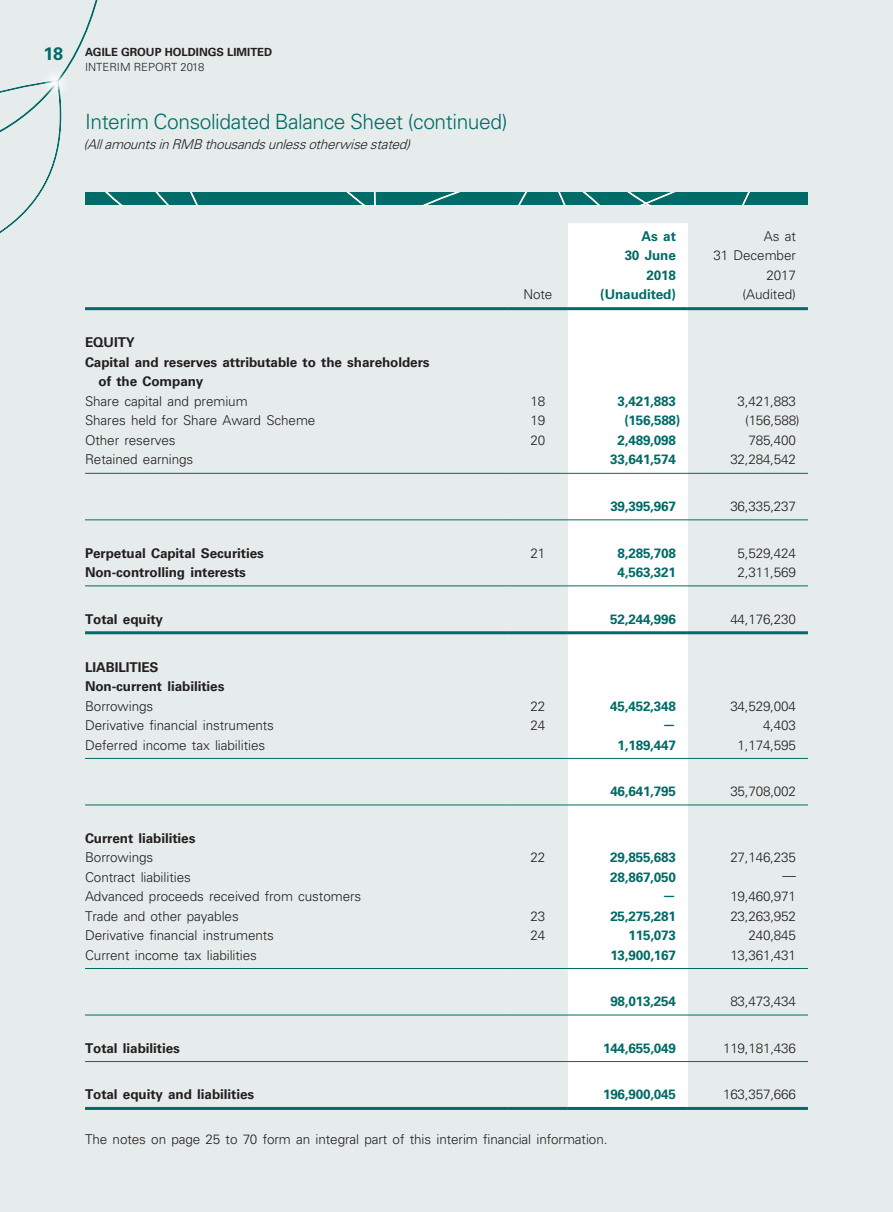
<style>
.page{position:relative;width:893px;height:1212px;background:#e6ecec}
.page>*{position:absolute;margin:0;border:0;box-sizing:border-box;transform-origin:0 0}
.t1{font:300 21px "Univers LT Std";letter-spacing:-.02em;color:#016b67}
.t2{font:700 18px "Univers LT Std";color:#016b67}
._15_Table_Stub{font:300 13.5px "Univers LT Std";letter-spacing:-.005em;color:#231f20}
._01_Body_Text{font:300 13.5px "Univers LT Std";letter-spacing:-.015em;color:#231f20}
._15_Table_Stub-2{font:700 13.5px/19.5px "Univers LT Std";letter-spacing:-.005em;color:#231f20}
._01_Body_Text-2{font:700 13.5px "Univers LT Std";letter-spacing:-.015em;color:#016b67}
._11_P0{font:300 13.5px "Univers LT Std";letter-spacing:-.005em;color:#231f20}
.t3{font:italic 300 13.5px "Univers LT Std";color:#231f20}
.t4{font:700 11.25px "Univers LT Std";color:#231f20}
.t5{font:300 11.25px "Univers LT Std";color:#231f20}
</style>
<div class="page">
<svg style="left:0;top:0;width:808px;height:311px"></svg>
<div style="left:568px;top:223px;width:120px;height:884px;background:#fff"></div>
<hr style="left:85px;top:307px;width:423px;height:3px;background:#016b67">
<hr style="left:508px;top:307px;width:60px;height:3px;background:#016b67">
<hr style="left:568px;top:307px;width:120px;height:3px;background:#016b67">
<hr style="left:688px;top:307px;width:120px;height:3px;background:#016b67">
<hr style="left:85px;top:473px;width:423px;height:1px;background:#016b67">
<hr style="left:508px;top:473px;width:60px;height:1px;background:#016b67">
<hr style="left:568px;top:473px;width:120px;height:1px;background:#016b67">
<hr style="left:688px;top:473px;width:120px;height:1px;background:#016b67">
<hr style="left:85px;top:519px;width:423px;height:1px;background:#016b67">
<hr style="left:508px;top:519px;width:60px;height:1px;background:#016b67">
<hr style="left:568px;top:519px;width:120px;height:1px;background:#016b67">
<hr style="left:688px;top:519px;width:120px;height:1px;background:#016b67">
<hr style="left:85px;top:585px;width:423px;height:1px;background:#016b67">
<hr style="left:508px;top:585px;width:60px;height:1px;background:#016b67">
<hr style="left:568px;top:585px;width:120px;height:1px;background:#016b67">
<hr style="left:688px;top:585px;width:120px;height:1px;background:#016b67">
<hr style="left:85px;top:631px;width:423px;height:3px;background:#016b67">
<hr style="left:508px;top:631px;width:60px;height:3px;background:#016b67">
<hr style="left:568px;top:631px;width:120px;height:3px;background:#016b67">
<hr style="left:688px;top:631px;width:120px;height:3px;background:#016b67">
<hr style="left:85px;top:758px;width:423px;height:1px;background:#016b67">
<hr style="left:508px;top:758px;width:60px;height:1px;background:#016b67">
<hr style="left:568px;top:758px;width:120px;height:1px;background:#016b67">
<hr style="left:688px;top:758px;width:120px;height:1px;background:#016b67">
<hr style="left:85px;top:804px;width:423px;height:1px;background:#016b67">
<hr style="left:508px;top:804px;width:60px;height:1px;background:#016b67">
<hr style="left:568px;top:804px;width:120px;height:1px;background:#016b67">
<hr style="left:688px;top:804px;width:120px;height:1px;background:#016b67">
<hr style="left:85px;top:968px;width:423px;height:1px;background:#016b67">
<hr style="left:508px;top:968px;width:60px;height:1px;background:#016b67">
<hr style="left:568px;top:968px;width:120px;height:1px;background:#016b67">
<hr style="left:688px;top:968px;width:120px;height:1px;background:#016b67">
<hr style="left:85px;top:1014px;width:423px;height:1px;background:#016b67">
<hr style="left:508px;top:1014px;width:60px;height:1px;background:#016b67">
<hr style="left:568px;top:1014px;width:120px;height:1px;background:#016b67">
<hr style="left:688px;top:1014px;width:120px;height:1px;background:#016b67">
<hr style="left:85px;top:1061px;width:423px;height:1px;background:#016b67">
<hr style="left:508px;top:1061px;width:60px;height:1px;background:#016b67">
<hr style="left:568px;top:1061px;width:120px;height:1px;background:#016b67">
<hr style="left:688px;top:1061px;width:120px;height:1px;background:#016b67">
<hr style="left:85px;top:1107px;width:423px;height:3px;background:#016b67">
<hr style="left:508px;top:1107px;width:60px;height:3px;background:#016b67">
<hr style="left:568px;top:1107px;width:120px;height:3px;background:#016b67">
<hr style="left:688px;top:1107px;width:120px;height:3px;background:#016b67">
<p class="t2" style="left:44px;top:43px;width:21px">18</p>
<p class="t4" style="left:85px;top:46px;width:189px">AGILE GROUP HOLDINGS LIMITED</p>
<p class="t5" style="left:85px;top:61px;width:121px">INTERIM REPORT 2018</p>
<h1 class="t1" style="left:85px;top:109px;width:424px">Interim Consolidated Balance Sheet (continued)</h1>
<p class="t3" style="left:84px;top:136px;width:332px">(AllamountsinRMBthousandsunlessotherwisestated)</p>
<p class="_01_Body_Text-2" style="left:642px;top:228px;width:36px">As at</p>
<p class="_01_Body_Text-2" style="left:625px;top:248px;width:53px">30 June</p>
<p class="_01_Body_Text" style="left:764px;top:228px;width:34px">As at</p>
<p class="_01_Body_Text" style="left:713px;top:247px;width:84px">31 December</p>
<p class="_01_Body_Text-2" style="left:647px;top:267px;width:31px">2018</p>
<p class="_01_Body_Text" style="left:767px;top:267px;width:31px">2017</p>
<p class="_01_Body_Text" style="left:523px;top:286px;width:31px">Note</p>
<p class="_01_Body_Text-2" style="left:600px;top:287px;width:77px">(Unaudited)</p>
<p class="_01_Body_Text" style="left:743px;top:286px;width:55px">(Audited)</p>
<p class="_15_Table_Stub-2" style="left:85px;top:333px;width:51px">EQUITY</p>
<p class="_15_Table_Stub-2" style="left:99px;top:353px;width:333px;text-indent:-14px">Capital and reserves attributable to the shareholders of the Company</p>
<p class="_15_Table_Stub" style="left:85px;top:393px;width:164px">Share capital and premium</p>
<p class="_01_Body_Text" style="left:530px;top:393px;width:16px">18</p>
<p class="_01_Body_Text-2" style="left:618px;top:393px;width:60px">3,421,883</p>
<p class="_01_Body_Text" style="left:738px;top:393px;width:60px">3,421,883</p>
<p class="_15_Table_Stub" style="left:85px;top:412px;width:232px">Shares held for Share Award Scheme</p>
<p class="_01_Body_Text" style="left:530px;top:412px;width:16px">19</p>
<p class="_01_Body_Text-2" style="left:624px;top:413px;width:58px">(156,588)</p>
<p class="_01_Body_Text" style="left:745px;top:412px;width:56px">(156,588)</p>
<p class="_15_Table_Stub" style="left:85px;top:432px;width:92px">Other reserves</p>
<p class="_01_Body_Text" style="left:530px;top:432px;width:16px">20</p>
<p class="_01_Body_Text-2" style="left:618px;top:432px;width:60px">2,489,098</p>
<p class="_01_Body_Text" style="left:748px;top:432px;width:49px">785,400</p>
<p class="_15_Table_Stub" style="left:85px;top:451px;width:110px">Retained earnings</p>
<p class="_01_Body_Text-2" style="left:610px;top:452px;width:67px">33,641,574</p>
<p class="_01_Body_Text" style="left:730px;top:451px;width:67px">32,284,542</p>
<p class="_01_Body_Text-2" style="left:610px;top:498px;width:67px">39,395,967</p>
<p class="_01_Body_Text" style="left:730px;top:498px;width:67px">36,335,237</p>
<p class="_15_Table_Stub-2" style="left:85px;top:543px;width:180px">Perpetual Capital Securities</p>
<p class="_01_Body_Text" style="left:530px;top:545px;width:16px">21</p>
<p class="_01_Body_Text-2" style="left:618px;top:545px;width:60px">8,285,708</p>
<p class="_01_Body_Text" style="left:738px;top:545px;width:60px">5,529,424</p>
<p class="_15_Table_Stub-2" style="left:85px;top:563px;width:162px">Non-controlling interests</p>
<p class="_01_Body_Text-2" style="left:618px;top:564px;width:60px">4,563,321</p>
<p class="_01_Body_Text" style="left:738px;top:564px;width:60px">2,311,569</p>
<p class="_15_Table_Stub-2" style="left:85px;top:609px;width:79px">Total equity</p>
<p class="_01_Body_Text-2" style="left:610px;top:611px;width:67px">52,244,996</p>
<p class="_01_Body_Text" style="left:730px;top:611px;width:67px">44,176,230</p>
<p class="_15_Table_Stub-2" style="left:85px;top:657px;width:75px">LIABILITIES</p>
<p class="_15_Table_Stub-2" style="left:85px;top:677px;width:141px">Non-current liabilities</p>
<p class="_15_Table_Stub" style="left:85px;top:698px;width:70px">Borrowings</p>
<p class="_01_Body_Text" style="left:530px;top:698px;width:16px">22</p>
<p class="_01_Body_Text-2" style="left:610px;top:698px;width:67px">45,452,348</p>
<p class="_01_Body_Text" style="left:730px;top:698px;width:67px">34,529,004</p>
<p class="_15_Table_Stub" style="left:85px;top:717px;width:190px">Derivative financial instruments</p>
<p class="_01_Body_Text" style="left:530px;top:717px;width:16px">24</p>
<p class="_01_Body_Text-2" style="left:662px;top:716px;width:15px">—</p>
<p class="_01_Body_Text" style="left:763px;top:717px;width:34px">4,403</p>
<p class="_15_Table_Stub" style="left:85px;top:737px;width:182px">Deferred income tax liabilities</p>
<p class="_01_Body_Text-2" style="left:618px;top:737px;width:60px">1,189,447</p>
<p class="_01_Body_Text" style="left:738px;top:737px;width:60px">1,174,595</p>
<p class="_01_Body_Text-2" style="left:610px;top:783px;width:67px">46,641,795</p>
<p class="_01_Body_Text" style="left:730px;top:783px;width:67px">35,708,002</p>
<p class="_15_Table_Stub-2" style="left:85px;top:828px;width:112px">Current liabilities</p>
<p class="_15_Table_Stub" style="left:85px;top:849px;width:70px">Borrowings</p>
<p class="_01_Body_Text" style="left:530px;top:849px;width:16px">22</p>
<p class="_01_Body_Text-2" style="left:610px;top:849px;width:67px">29,855,683</p>
<p class="_01_Body_Text" style="left:730px;top:849px;width:67px">27,146,235</p>
<p class="_15_Table_Stub" style="left:85px;top:869px;width:107px">Contract liabilities</p>
<p class="_01_Body_Text-2" style="left:610px;top:869px;width:67px">28,867,050</p>
<p class="_01_Body_Text" style="left:782px;top:867px;width:15px">—</p>
<p class="_15_Table_Stub" style="left:85px;top:888px;width:278px">Advanced proceeds received from customers</p>
<p class="_01_Body_Text-2" style="left:662px;top:887px;width:15px">—</p>
<p class="_01_Body_Text" style="left:730px;top:888px;width:67px">19,460,971</p>
<p class="_15_Table_Stub" style="left:85px;top:908px;width:155px">Trade and other payables</p>
<p class="_01_Body_Text" style="left:530px;top:908px;width:16px">23</p>
<p class="_01_Body_Text-2" style="left:610px;top:908px;width:67px">25,275,281</p>
<p class="_01_Body_Text" style="left:730px;top:908px;width:67px">23,263,952</p>
<p class="_15_Table_Stub" style="left:85px;top:927px;width:190px">Derivative financial instruments</p>
<p class="_01_Body_Text" style="left:530px;top:927px;width:16px">24</p>
<p class="_01_Body_Text-2" style="left:628px;top:927px;width:49px">115,073</p>
<p class="_01_Body_Text" style="left:748px;top:927px;width:49px">240,845</p>
<p class="_15_Table_Stub" style="left:85px;top:947px;width:173px">Current income tax liabilities</p>
<p class="_01_Body_Text-2" style="left:610px;top:947px;width:67px">13,900,167</p>
<p class="_01_Body_Text" style="left:730px;top:947px;width:67px">13,361,431</p>
<p class="_01_Body_Text-2" style="left:610px;top:993px;width:67px">98,013,254</p>
<p class="_01_Body_Text" style="left:730px;top:993px;width:67px">83,473,434</p>
<p class="_15_Table_Stub-2" style="left:85px;top:1038px;width:96px">Total liabilities</p>
<p class="_01_Body_Text-2" style="left:603px;top:1040px;width:74px">144,655,049</p>
<p class="_01_Body_Text" style="left:723px;top:1040px;width:74px">119,181,436</p>
<p class="_15_Table_Stub-2" style="left:85px;top:1085px;width:171px">Total equity and liabilities</p>
<p class="_01_Body_Text-2" style="left:603px;top:1086px;width:74px">196,900,045</p>
<p class="_01_Body_Text" style="left:723px;top:1086px;width:74px">163,357,666</p>
<p class="_11_P0" style="left:85px;top:1131px;width:524px">The notes on page 25 to 70 form an integral part of this interim financial information.</p>
</div>
